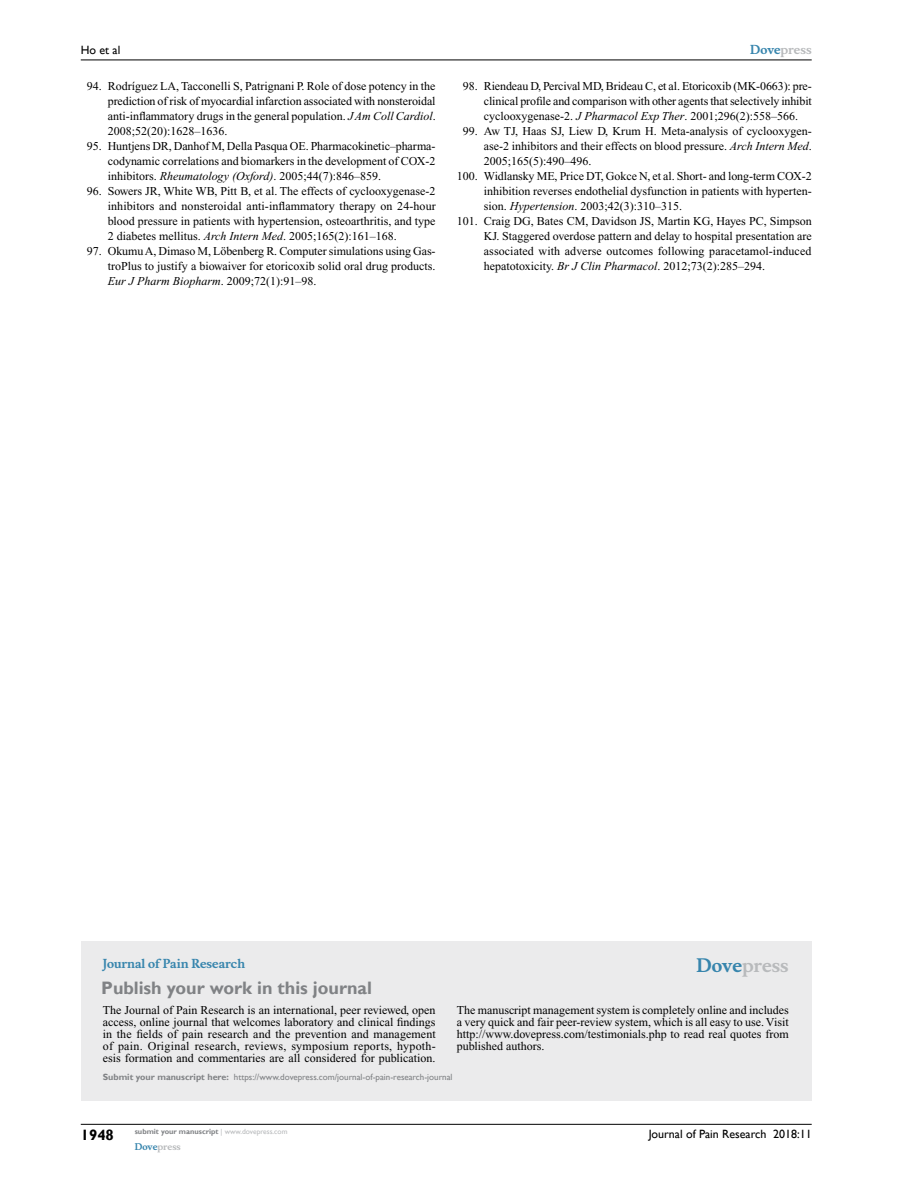
<style>
.page{position:relative;width:918px;height:1188px;background:#fff}
.page>*{position:absolute;margin:0;border:0;box-sizing:border-box;transform-origin:0 0}
.t1{font:700 18px "Gill Sans";color:#808285}
.t2{font:700 18px "Musee";color:#b8babc}
.t3{font:700 15px "Gill Sans";color:#000}
.t4{font:12px/15px "Times New Roman";color:#000;text-align:justify}
.t5{font:12px "Gill Sans";color:#000}
.t6{font:700 12px "Musee";color:#3785ad}
.t7{font:700 12px "Musee";color:#b8babc}
.t8{font:9px "Gill Sans";color:#808285}
.t9{font:700 9px "Musee";color:#b8babc}
.t10{font:700 7.5px "Gill Sans";color:#808285}
.s1{font-style:italic}
.s2{color:#3785ad}
.s3{font-weight:700}
.s4{font-weight:400;color:#b8babc}
</style>
<div class="page">
<div style="left:81px;top:941px;width:731px;height:159px;background:#ebebec"></div>
<hr style="left:81px;top:1124px;width:731px;height:1px;background:#000">
<hr style="left:81px;top:60px;width:731px;height:1px;background:#000">
<p class="t5" style="left:81px;top:43px;width:41px">Ho et al</p>
<p class="t4" style="left:108px;top:79px;width:330px;text-indent:-21px">94. Rodríguez LA, Tacconelli S, Patrignani P. Role of dose potency in the prediction of risk of myocardial infarction associated with nonsteroidal anti-inflammatory drugs in the general population. <span class="s1">J Am Coll Cardiol</span>.<br>2008;52(20):1628–1636.</p>
<p class="t4" style="left:108px;top:139px;width:329px;text-indent:-21px">95. Huntjens DR, Danhof M, Della Pasqua OE. Pharmacokinetic–pharma&shy;codynamic correlations and biomarkers in the development of COX-2 inhibitors. <span class="s1">Rheumatology (Oxford)</span>. 2005;44(7):846–859.</p>
<p class="t4" style="left:108px;top:184px;width:330px;text-indent:-21px">96. Sowers JR, White WB, Pitt B, et al. The effects of cyclooxygenase-2 inhibitors and nonsteroidal anti-inflammatory therapy on 24-hour blood pressure in patients with hypertension, osteoarthritis, and type 2 diabetes mellitus. <span class="s1">Arch Intern Med</span>. 2005;165(2):161–168.</p>
<p class="t4" style="left:108px;top:244px;width:329px;text-indent:-21px">97. Okumu A, Dimaso M, Löbenberg R. Computer simulations using Gas&shy;troPlus to justify a biowaiver for etoricoxib solid oral drug products.<br><span class="s1">Eur J Pharm Biopharm</span>. 2009;72(1):91–98.</p>
<p class="t7" style="left:750px;top:43px;width:63px"><span class="s2">Dove</span>press</p>
<p class="t4" style="left:484px;top:79px;width:330px;text-indent:-21px">98. Riendeau D, Percival MD, Brideau C, et al. Etoricoxib (MK-0663): pre&shy;clinical profile and comparison with other agents that selectively inhibit cyclooxygenase-2. <span class="s1">J Pharmacol Exp Ther</span>. 2001;296(2):558–566.</p>
<p class="t4" style="left:463px;top:124px;width:350px">99. Aw TJ, Haas SJ, Liew D, Krum H. Meta-analysis of cyclooxygen-</p>
<p class="t4" style="left:484px;top:139px;width:329px">ase-2 inhibitors and their effects on blood pressure. <span class="s1">Arch Intern Med</span>.</p>
<p class="t4" style="left:484px;top:154px;width:109px">2005;165(5):490–496.</p>
<p class="t4" style="left:457px;top:169px;width:356px">100. Widlansky ME, Price DT, Gokce N, et al. Short- and long-term COX-2</p>
<p class="t4" style="left:484px;top:184px;width:329px">inhibition reverses endothelial dysfunction in patients with hyperten-</p>
<p class="t4" style="left:484px;top:199px;width:200px">sion. <span class="s1">Hypertension</span>. 2003;42(3):310–315.</p>
<p class="t4" style="left:457px;top:214px;width:356px">101. Craig DG, Bates CM, Davidson JS, Martin KG, Hayes PC, Simpson</p>
<p class="t4" style="left:484px;top:229px;width:329px">KJ. Staggered overdose pattern and delay to hospital presentation are</p>
<p class="t4" style="left:484px;top:244px;width:329px">associated with adverse outcomes following paracetamol-induced</p>
<p class="t4" style="left:484px;top:259px;width:283px">hepatotoxicity. <span class="s1">Br J Clin Pharmacol</span>. 2012;73(2):285–294.</p>
<p class="t6" style="left:103px;top:956px;width:144px">Journal of Pain Research</p>
<h1 class="t1" style="left:101px;top:977px;width:272px">Publish your work in this journal</h1>
<h1 class="t2" style="left:697px;top:955px;width:94px"><span class="s2">Dove</span>press</h1>
<p class="t4" style="left:103px;top:1004px;width:335px;line-height:12px">The Journal of Pain Research is an international, peer reviewed, open access, online journal that welcomes laboratory and clinical findings in the fields of pain research and the prevention and management of pain. Original research, reviews, symposium reports, hypoth&shy;esis formation and commentaries are all considered for publication.</p>
<p class="t4" style="left:457px;top:1004px;width:334px;line-height:12px">The manuscript management system is completely online and includes a very quick and fair peer-review system, which is all easy to use. Visit http://www.dovepress.com/testimonials.php to read real quotes from published authors.</p>
<p class="t8" style="left:103px;top:1072px;width:351px"><span class="s3">Submit your manuscript here:</span> https://www.dovepress.com/journal-of-pain-research-journal</p>
<p class="t3" style="left:81px;top:1126px;width:35px">1948</p>
<p class="t10" style="left:135px;top:1127px;width:154px">submit your manuscript <span class="s4">| www.dovepress.com</span></p>
<p class="t9" style="left:135px;top:1141px;width:48px"><span class="s2">Dove</span>press</p>
<p class="t5" style="left:649px;top:1127px;width:164px">Journal of Pain Research 2018:11</p>
</div>
